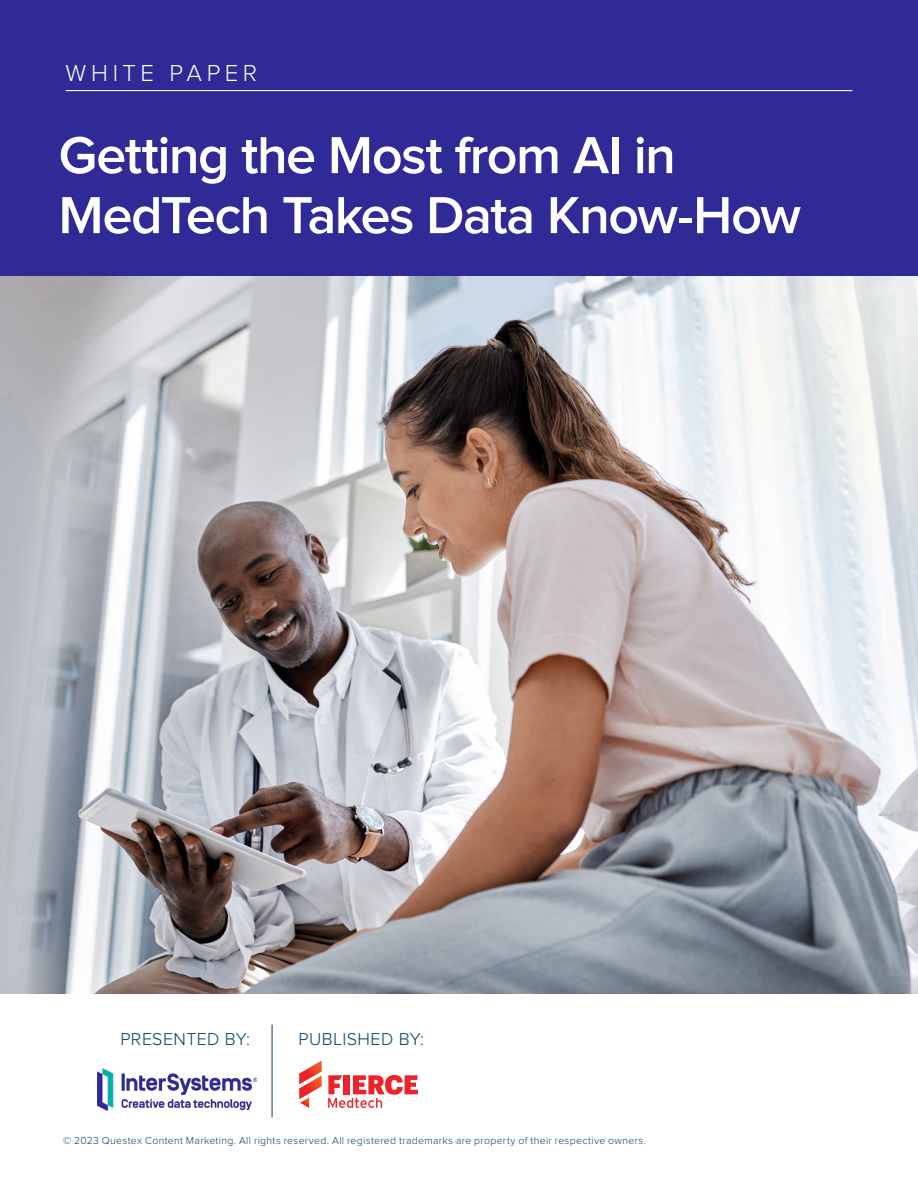
<style>
.page{position:relative;width:918px;height:1188px;background:#fff}
.page>*{position:absolute;margin:0;border:0;box-sizing:border-box;transform-origin:0 0}
.t1{font:600 54px/60px "Proxima Nova";letter-spacing:-.03em;color:#fff}
.t2{font:300 24px "Proxima Nova";letter-spacing:.185em;color:#fff}
.t3{font:300 17.85px "Proxima Nova";letter-spacing:.02em;color:#004165}
.t4{font:300 10.5px "Proxima Nova";letter-spacing:.03em;color:#004165}
</style>
<div class="page">
<div style="left:0;top:0;width:918px;height:284px;background:#2f2a95"></div>
<img style="left:0;top:277px;width:918px;height:717px">
<hr style="left:272px;top:1025px;width:1px;height:92px;background:#004165">
<hr style="left:66px;top:90px;width:786px;height:1px;background:#fff">
<img style="left:97px;top:1068px;width:160px;height:43px">
<svg style="left:299px;top:1061px;width:23px;height:47px"></svg>
<svg style="left:328px;top:1075px;width:90px;height:33px"></svg>
<p class="t2" style="left:66px;top:60px;width:193px">WHITE PAPER</p>
<p class="t1" style="left:58px;top:127px;width:744px">Getting the Most from AI in<br>MedTech Takes Data Know-How</p>
<p class="t3" style="left:120px;top:1029px;width:131px">PRESENTED BY:</p>
<p class="t3" style="left:299px;top:1029px;width:127px">PUBLISHED BY:</p>
<p class="t4" style="left:63px;top:1134px;width:584px">© 2023 Questex Content Marketing. All rights reserved. All registered trademarks are property of their respective owners.</p>
</div>
